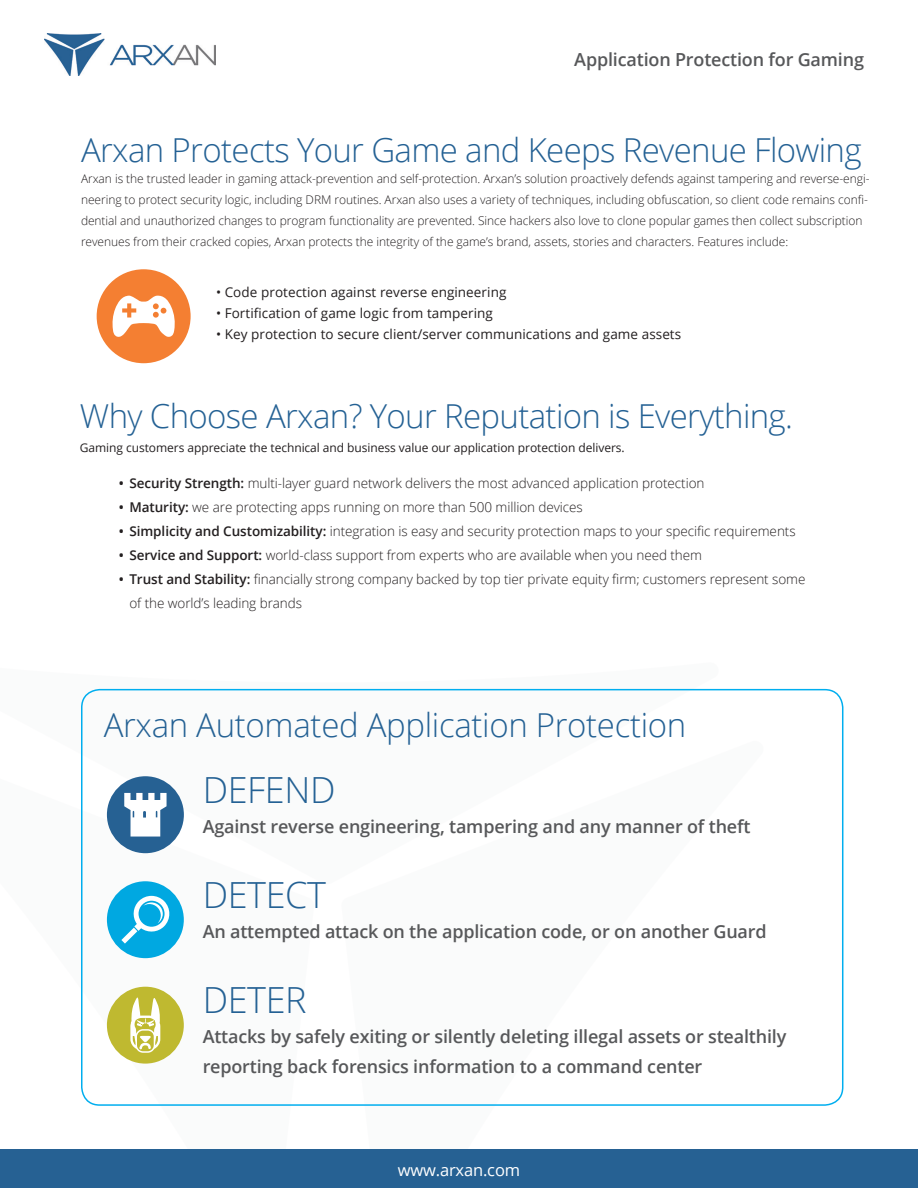
<style>
.page{position:relative;width:918px;height:1188px;background:#fff}
.page>*{position:absolute;margin:0;border:0;box-sizing:border-box;transform-origin:0 0}
.t1{font:300 36px "Open Sans";letter-spacing:-.01em;color:#246194}
.t2{font:300 33px "Open Sans";letter-spacing:-.02em;color:#246194}
.t3{font:600 18px/30px "Open Sans";letter-spacing:-.01em;color:#57585a}
.t4{font:16.5px "Open Sans";letter-spacing:-.01em;color:#fff}
.t5{font:300 13.5px/24px "Open Sans";letter-spacing:-.005em;color:#231f20}
.t6{font:13.5px "Open Sans";letter-spacing:.005em;color:#231f20}
.t7{font:300 12px/21px "Open Sans";letter-spacing:-.005em;color:#231f20}
.t8{font:12px "Open Sans";letter-spacing:-.005em;color:#231f20}
.s1{font-weight:600}
</style>
<div class="page">
<svg style="left:81px;top:688px;width:641px;height:15px"></svg>
<div style="left:81px;top:689px;width:762px;height:417px;border:2px solid #00aeef;border-radius:18px"></div>
<div style="left:107px;top:776px;width:77px;height:77px;background:#266193;border-radius:50%"></div>
<svg style="left:124px;top:793px;width:43px;height:44px"></svg>
<div style="left:107px;top:881px;width:77px;height:77px;background:#00a8e1;border-radius:50%"></div>
<svg style="left:121px;top:896px;width:49px;height:48px"></svg>
<div style="left:107px;top:987px;width:77px;height:77px;background:#bfb930;border-radius:50%"></div>
<svg style="left:130px;top:998px;width:30px;height:55px"></svg>
<img style="left:45px;top:33px;width:171px;height:42px">
<div style="left:0;top:1150px;width:918px;height:38px;background:#266193"></div>
<div style="left:0;top:1149px;width:918px;height:39px;border:2px solid #266193"></div>
<svg style="left:97px;top:269px;width:94px;height:94px"></svg>
<h3 class="t3" style="left:574px;top:44px;width:291px">Application Protection for Gaming</h3>
<h2 class="t2" style="left:81px;top:127px;width:782px">Arxan Protects Your Game and Keeps Revenue Flowing</h2>
<p class="t7" style="left:81px;top:168px;width:790px">Arxan is the trusted leader in gaming attack-prevention and self-protection. Arxan’s solution proactively defends against tampering and reverse-engi&shy;neering to protect security logic, including DRM routines. Arxan also uses a variety of techniques, including obfuscation, so client code remains confi&shy;dential and unauthorized changes to program functionality are prevented. Since hackers also love to clone popular games then collect subscription revenues from their cracked copies, Arxan protects the integrity of the game’s brand, assets, stories and characters. Features include:</p>
<p class="t6" style="left:216px;top:283px;width:292px">• Code protection against reverse engineering</p>
<p class="t6" style="left:216px;top:304px;width:278px">• Fortification of game logic from tampering</p>
<p class="t6" style="left:216px;top:325px;width:467px">• Key protection to secure client/server communications and game assets</p>
<h2 class="t2" style="left:80px;top:394px;width:715px">Why Choose Arxan? Your Reputation is Everything.</h2>
<p class="t8" style="left:80px;top:440px;width:546px">Gaming customers appreciate the technical and business value our application protection delivers.</p>
<p class="t5" style="left:119px;top:471px;width:587px"><span class="s1">• Security Strength:</span> multi-layer guard network delivers the most advanced application protection</p>
<p class="t5" style="left:119px;top:495px;width:466px"><span class="s1">• Maturity:</span> we are protecting apps running on more than 500 million devices</p>
<p class="t5" style="left:119px;top:519px;width:678px"><span class="s1">• Simplicity and Customizability:</span> integration is easy and security protection maps to your specific requirements</p>
<p class="t5" style="left:119px;top:543px;width:585px"><span class="s1">• Service and Support:</span> world-class support from experts who are available when you need them</p>
<p class="t5" style="left:129px;top:567px;width:678px;text-indent:-11px"><span class="s1">• Trust and Stability:</span> financially strong company backed by top tier private equity firm; customers represent some of the world’s leading brands</p>
<h2 class="t2" style="left:104px;top:703px;width:584px">Arxan Automated Application Protection</h2>
<h1 class="t1" style="left:203px;top:765px;width:134px">DEFEND</h1>
<h3 class="t3" style="left:203px;top:811px;width:549px">Against reverse engineering, tampering and any manner of theft</h3>
<h1 class="t1" style="left:203px;top:870px;width:125px">DETECT</h1>
<h3 class="t3" style="left:203px;top:916px;width:566px">An attempted attack on the application code, or on another Guard</h3>
<h1 class="t1" style="left:203px;top:975px;width:105px">DETER</h1>
<h3 class="t3" style="left:203px;top:1021px;width:585px">Attacks by safely exiting or silently deleting illegal assets or stealthily reporting back forensics information to a command center</h3>
<h3 class="t4" style="left:398px;top:1158px;width:124px">www.arxan.com</h3>
</div>
